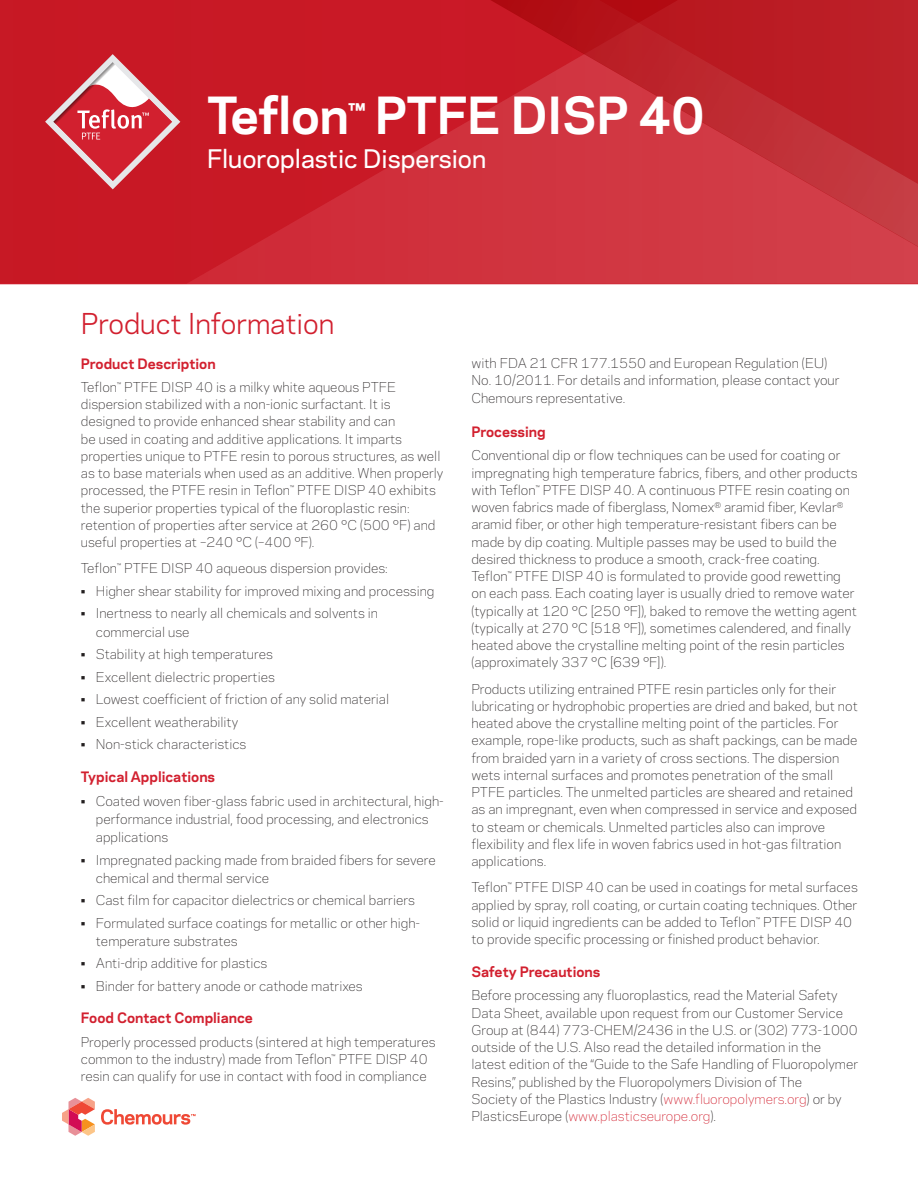
<style>
.page{position:relative;width:918px;height:1188px;background:#fff}
.page>*{position:absolute;margin:0;border:0;box-sizing:border-box;transform-origin:0 0}
.t1{font:700 48px "Chemours Sans";letter-spacing:-.01em;color:#fff}
.t2{font:27px "Chemours Sans";color:#d2202f}
.t3{font:500 24px "Chemours Sans";color:#fff}
.t4{font:700 13.5px "Chemours Sans";color:#d2202f}
.t5{font:300 12.75px/17.2px "Chemours Sans";color:#231f20}
.s1{color:#d2202f}
</style>
<div class="page">
<div style="left:0;top:0;width:186px;height:284px;background:#c81825"></div>
<svg style="left:186px;top:0;width:732px;height:284px;background:#cb222e"></svg>
<svg style="left:468px;top:0;width:450px;height:258px;background:#c62b35"></svg>
<svg style="left:62px;top:1098px;width:33px;height:38px"></svg>
<svg style="left:101px;top:1109px;width:95px;height:16px"></svg>
<svg style="left:45px;top:54px;width:135px;height:135px;background:#d24650"></svg>
<h1 class="t1" style="left:207px;top:79px;width:499px">Teflon<sup>™</sup> PTFE DISP 40</h1>
<h3 class="t3" style="left:207px;top:141px;width:281px">Fluoroplastic Dispersion</h3>
<h2 class="t2" style="left:81px;top:304px;width:255px">Product Information</h2>
<p class="t4" style="left:81px;top:353px;width:136px">Product Description</p>
<p class="t5" style="left:81px;top:378px;width:364px">Teflon<sup>™</sup> PTFE DISP 40 is a milky white aqueous PTFE dispersion stabilized with a non-ionic surfactant. It is designed to provide enhanced shear stability and can<br>be used in coating and additive applications. It imparts properties unique to PTFE resin to porous structures, as well as to base materials when used as an additive. When properly processed, the PTFE resin in Teflon<sup>™</sup> PTFE DISP 40 exhibits the superior properties typical of the fluoroplastic resin: retention of properties after service at 260 °C (500 °F) and useful properties at –240 °C (–400 °F).</p>
<p class="t5" style="left:81px;top:559px;width:308px">Teflon<sup>™</sup> PTFE DISP 40 aqueous dispersion provides:</p>
<p class="t5" style="left:81px;top:582px;width:355px">• Higher shear stability for improved mixing and processing</p>
<p class="t5" style="left:96px;top:604px;width:284px;line-height:18px;text-indent:-15px">• Inertness to nearly all chemicals and solvents in commercial use</p>
<p class="t5" style="left:81px;top:645px;width:193px">• Stability at high temperatures</p>
<p class="t5" style="left:81px;top:667px;width:196px">• Excellent dielectric properties</p>
<p class="t5" style="left:81px;top:690px;width:310px">• Lowest coefficient of friction of any solid material</p>
<p class="t5" style="left:81px;top:712px;width:159px">• Excellent weatherability</p>
<p class="t5" style="left:81px;top:735px;width:167px">• Non-stick characteristics</p>
<p class="t4" style="left:81px;top:767px;width:136px">Typical Applications</p>
<p class="t5" style="left:96px;top:791px;width:350px;line-height:18px;text-indent:-15px">• Coated woven fiber-glass fabric used in architectural, high&shy;performance industrial, food processing, and electronics applications</p>
<p class="t5" style="left:96px;top:850px;width:341px;line-height:18px;text-indent:-15px">• Impregnated packing made from braided fibers for severe chemical and thermal service</p>
<p class="t5" style="left:81px;top:891px;width:335px">• Cast film for capacitor dielectrics or chemical barriers</p>
<p class="t5" style="left:96px;top:913px;width:326px;line-height:18px;text-indent:-15px">• Formulated surface coatings for metallic or other high&shy;temperature substrates</p>
<p class="t5" style="left:81px;top:954px;width:188px">• Anti-drip additive for plastics</p>
<p class="t5" style="left:81px;top:976px;width:283px">• Binder for battery anode or cathode matrixes</p>
<p class="t4" style="left:81px;top:1008px;width:174px">Food Contact Compliance</p>
<p class="t5" style="left:81px;top:1033px;width:356px">Properly processed products (sintered at high temperatures common to the industry) made from Teflon<sup>™</sup> PTFE DISP 40 resin can qualify for use in contact with food in compliance</p>
<p class="t5" style="left:471px;top:354px;width:370px">with FDA 21 CFR 177.1550 and European Regulation (EU)<br>No. 10/2011. For details and information, please contact your<br>Chemours representative.</p>
<p class="t4" style="left:471px;top:422px;width:76px">Processing</p>
<p class="t5" style="left:471px;top:446px;width:388px">Conventional dip or flow techniques can be used for coating or impregnating high temperature fabrics, fibers, and other products with Teflon<sup>™</sup> PTFE DISP 40. A continuous PTFE resin coating on woven fabrics made of fiberglass, Nomex<sup>®</sup> aramid fiber, Kevlar<sup>® </sup>aramid fiber, or other high temperature-resistant fibers can be made by dip coating. Multiple passes may be used to build the desired thickness to produce a smooth, crack-free coating.<br>Teflon<sup>™</sup> PTFE DISP 40 is formulated to provide good rewetting on each pass. Each coating layer is usually dried to remove water (typically at 120 °C [250 °F]), baked to remove the wetting agent (typically at 270 °C [518 °F]), sometimes calendered, and finally heated above the crystalline melting point of the resin particles (approximately 337 °C [639 °F]).</p>
<p class="t5" style="left:471px;top:679px;width:388px">Products utilizing entrained PTFE resin particles only for their lubricating or hydrophobic properties are dried and baked, but not heated above the crystalline melting point of the particles. For example, rope-like products, such as shaft packings, can be made from braided yarn in a variety of cross sections. The dispersion wets internal surfaces and promotes penetration of the small PTFE particles. The unmelted particles are sheared and retained as an impregnant, even when compressed in service and exposed to steam or chemicals. Unmelted particles also can improve flexibility and flex life in woven fabrics used in hot-gas filtration applications.</p>
<p class="t5" style="left:471px;top:878px;width:388px">Teflon<sup>™</sup> PTFE DISP 40 can be used in coatings for metal surfaces applied by spray, roll coating, or curtain coating techniques. Other solid or liquid ingredients can be added to Teflon<sup>™</sup> PTFE DISP 40 to provide specific processing or finished product behavior.</p>
<p class="t4" style="left:471px;top:962px;width:130px">Safety Precautions</p>
<p class="t5" style="left:471px;top:986px;width:388px">Before processing any fluoroplastics, read the Material Safety Data Sheet, available upon request from our Customer Service Group at (844) 773-CHEM/2436 in the U.S. or (302) 773-1000 outside of the U.S. Also read the detailed information in the latest edition of the “Guide to the Safe Handling of Fluoropolymer Resins,” published by the Fluoropolymers Division of The<br>Society of the Plastics Industry (<span class="s1">www.fluoropolymers.org</span>) or by PlasticsEurope (<span class="s1">www.plasticseurope.org</span>).</p>
</div>
